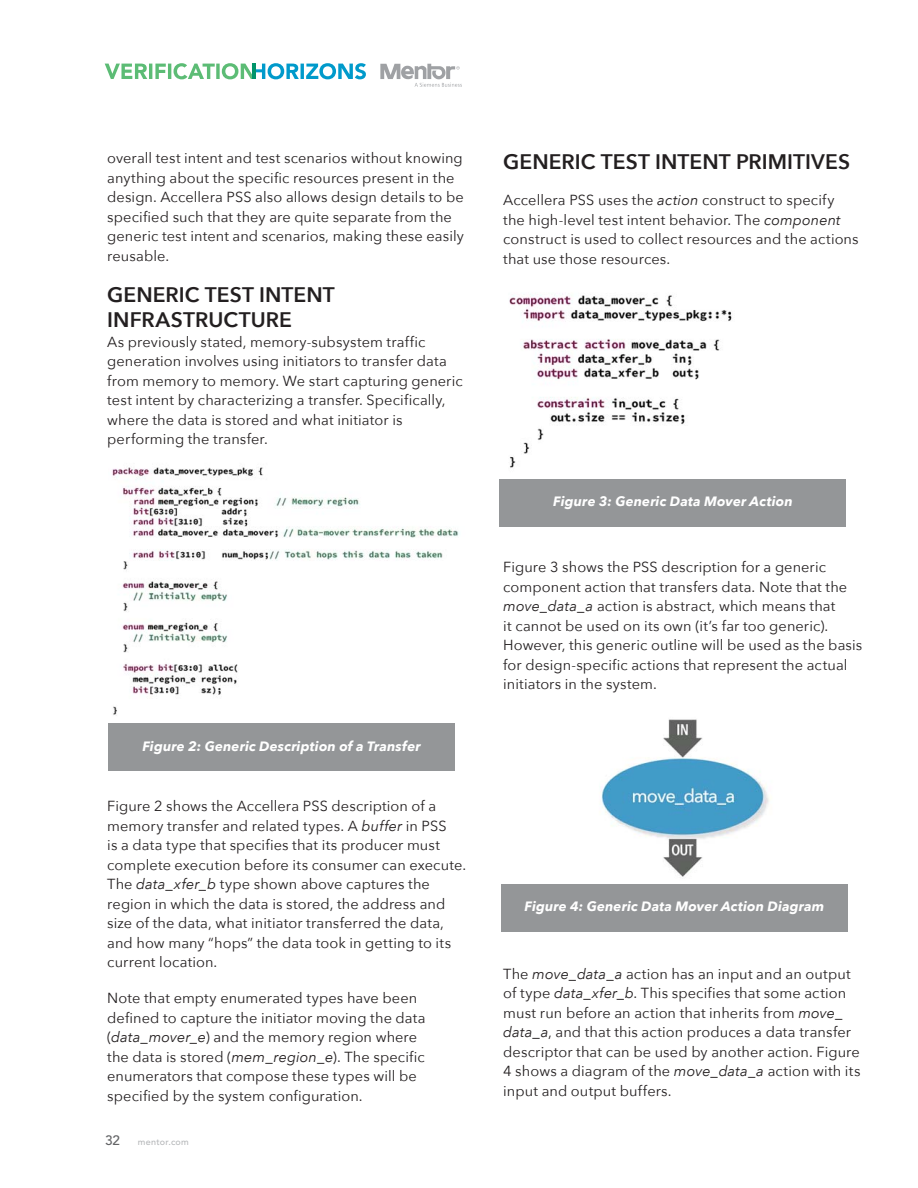
<style>
.page{position:relative;width:918px;height:1188px;background:#fff}
.page>*{position:absolute;margin:0;border:0;box-sizing:border-box;transform-origin:0 0}
.t1{font:600 21px/25.2px "Avenir Next";color:#231f20}
.t2{font:14.55px/19.5px "Avenir Next";letter-spacing:.005em;color:#231f20}
.t3{font:italic 700 13.5px "Avenir Next";letter-spacing:.01em;color:#fff}
.t4{font:500 13.5px "Avenir";color:#636466}
.t5{font:500 9px "Avenir";letter-spacing:.03em;color:#b6b8ba}
.s1{font-style:italic}
</style>
<div class="page">
<svg style="left:105px;top:63px;width:261px;height:16px"></svg>
<hr style="left:252px;top:64px;width:3px;height:15px;background:#00946a">
<svg style="left:380px;top:64px;width:82px;height:23px"></svg>
<div style="left:108px;top:724px;width:347px;height:47px;background:#949698"></div>
<img style="left:112px;top:467px;width:347px;height:249px">
<div style="left:500px;top:479px;width:346px;height:48px;background:#949698"></div>
<img style="left:509px;top:294px;width:223px;height:174px">
<div style="left:501px;top:884px;width:347px;height:48px;background:#949698"></div>
<img style="left:601px;top:719px;width:168px;height:158px">
<p class="t2" style="left:107px;top:149px;width:358px">overall test intent and test scenarios without knowing anything about the specific resources present in the design. Accellera PSS also allows design details to be specified such that they are quite separate from the generic test intent and scenarios, making these easily reusable.</p>
<h1 class="t1" style="left:107px;top:283px;width:229px">GENERIC TEST INTENT<br>INFRASTRUCTURE</h1>
<p class="t2" style="left:107px;top:332px;width:357px">As previously stated, memory-subsystem traffic generation involves using initiators to transfer data from memory to memory. We start capturing generic test intent by characterizing a transfer. Specifically, where the data is stored and what initiator is performing the transfer.</p>
<p class="t3" style="left:142px;top:737px;width:280px">Figure 2: Generic Description of a Transfer</p>
<p class="t2" style="left:107px;top:797px;width:360px">Figure 2 shows the Accellera PSS description of a memory transfer and related types. A <span class="s1">buffer</span> in PSS<br>is a data type that specifies that its producer must complete execution before its consumer can execute.<br>The <span class="s1">data_xfer_b</span> type shown above captures the region in which the data is stored, the address and size of the data, what initiator transferred the data, and how many “hops” the data took in getting to its current location.</p>
<p class="t2" style="left:107px;top:989px;width:320px">Note that empty enumerated types have been defined to capture the initiator moving the data (<span class="s1">data_mover_e</span>) and the memory region where the data is stored (<span class="s1">mem_region_e</span>). The specific enumerators that compose these types will be specified by the system configuration.</p>
<p class="t4" style="left:105px;top:1134px;width:17px">32</p>
<p class="t5" style="left:138px;top:1139px;width:52px">mentor.com</p>
<h1 class="t1" style="left:503px;top:150px;width:348px">GENERIC TEST INTENT PRIMITIVES</h1>
<p class="t2" style="left:503px;top:191px;width:357px">Accellera PSS uses the <span class="s1">action</span> construct to specify the high-level test intent behavior. The <span class="s1">component </span>construct is used to collect resources and the actions that use those resources.</p>
<p class="t3" style="left:553px;top:493px;width:241px">Figure 3: Generic Data Mover Action</p>
<p class="t2" style="left:503px;top:558px;width:361px">Figure 3 shows the PSS description for a generic component action that transfers data. Note that the <span class="s1">move_data_a</span> action is abstract, which means that<br>it cannot be used on its own (it’s far too generic).<br>However, this generic outline will be used as the basis for design-specific actions that represent the actual initiators in the system.</p>
<p class="t3" style="left:524px;top:898px;width:302px">Figure 4: Generic Data Mover Action Diagram</p>
<p class="t2" style="left:503px;top:964px;width:359px">The <span class="s1">move_data_a</span> action has an input and an output of type <span class="s1">data_xfer_b</span>. This specifies that some action must run before an action that inherits from <span class="s1">move_ data_a</span>, and that this action produces a data transfer descriptor that can be used by another action. Figure 4 shows a diagram of the <span class="s1">move_data_a</span> action with its input and output buffers.</p>
</div>
